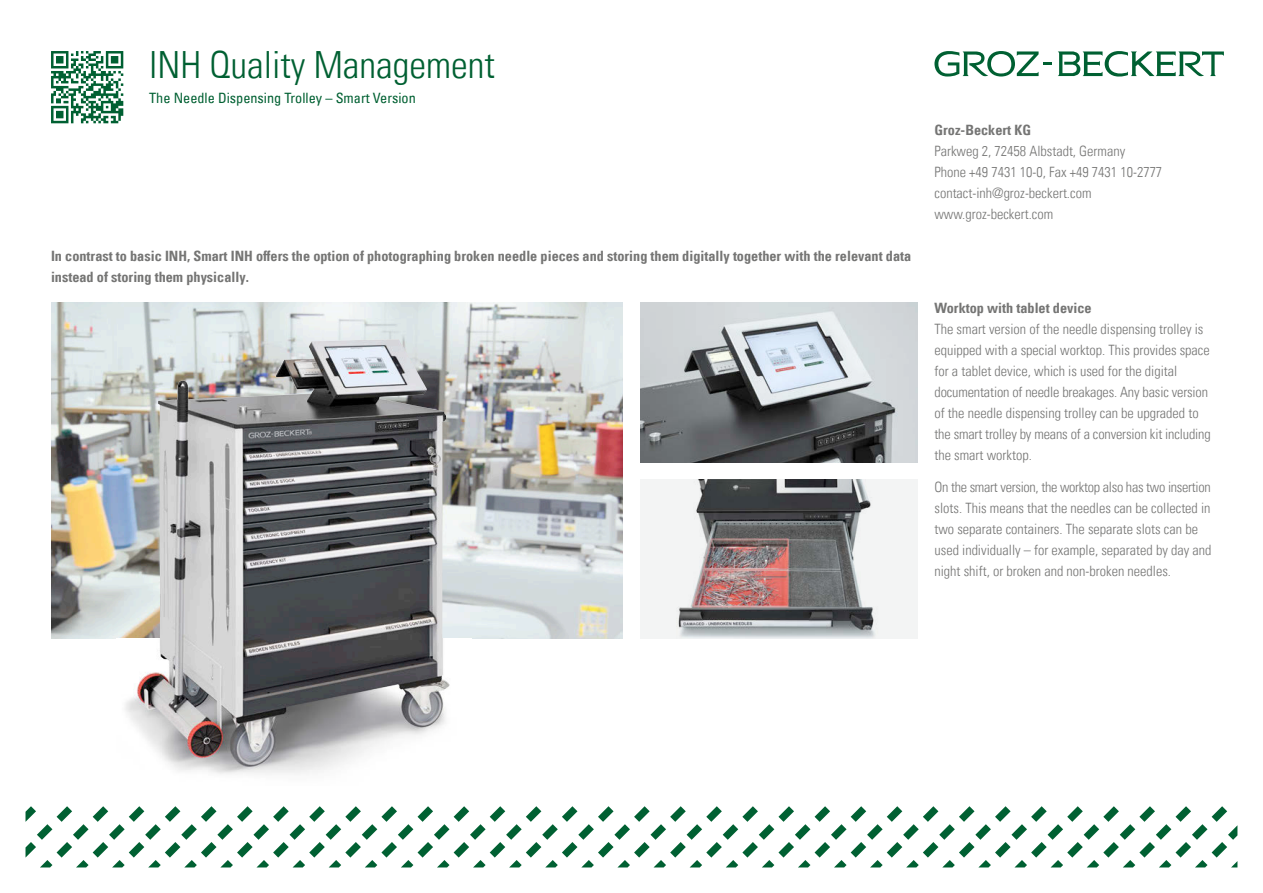
<style>
.page{position:relative;width:1263px;height:893px;background:#fff}
.page>*{position:absolute;margin:0;border:0;box-sizing:border-box;transform-origin:0 0}
.t1{font:37.5px "Univers Com 47 Light Cond";color:#006032}
.t2{font:14.25px/21px "Univers Com 47 Light Cond";color:#757574}
.t3{font:14.25px/21px "Univers Com 67 Bold Cond";color:#757574}
.t4{font:condensed 14.25px "Univers Com 57";color:#006032}
</style>
<div class="page">
<svg style="left:1058px;top:51px;width:166px;height:26px"></svg>
<svg style="left:934px;top:51px;width:117px;height:26px"></svg>
<svg style="left:26px;top:806px;width:1211px;height:61px"></svg>
<svg style="left:51px;top:51px;width:72px;height:72px"></svg>
<img style="left:640px;top:303px;width:277px;height:159px">
<div style="left:640px;top:479px;width:277px;height:160px;background:#f3f4f4"></div>
<img style="left:678px;top:479px;width:197px;height:159px">
<img style="left:51px;top:303px;width:572px;height:336px">
<img style="left:125px;top:639px;width:325px;height:135px">
<img style="left:138px;top:341px;width:176px;height:416px">
<h1 class="t1" style="left:149px;top:42px;width:347px">INH Quality Management</h1>
<p class="t4" style="left:149px;top:89px;width:268px">The Needle Dispensing Trolley – Smart Version</p>
<p class="t3" style="left:51px;top:245px;width:862px">In contrast to basic INH, Smart INH offers the option of photographing broken needle pieces and storing them digitally together with the relevant data instead of storing them physically.</p>
<p class="t3" style="left:934px;top:119px;width:98px">Groz-Beckert KG</p>
<p class="t2" style="left:934px;top:140px;width:229px">Parkweg 2, 72458 Albstadt, Germany<br>Phone +49 7431 10-0, Fax +49 7431 10-2777 contact-inh@groz-beckert.com www.groz-beckert.com</p>
<p class="t3" style="left:934px;top:298px;width:159px">Worktop with tablet device</p>
<p class="t2" style="left:934px;top:319px;width:278px">The smart version of the needle dispensing trolley is equipped with a special worktop. This provides space for a tablet device, which is used for the digital documentation of needle breakages. Any basic version of the needle dispensing trolley can be upgraded to the smart trolley by means of a conversion kit including the smart worktop.</p>
<p class="t2" style="left:934px;top:476px;width:278px">On the smart version, the worktop also has two insertion slots. This means that the needles can be collected in two separate containers. The separate slots can be used individually – for example, separated by day and night shift, or broken and non-broken needles.</p>
</div>
